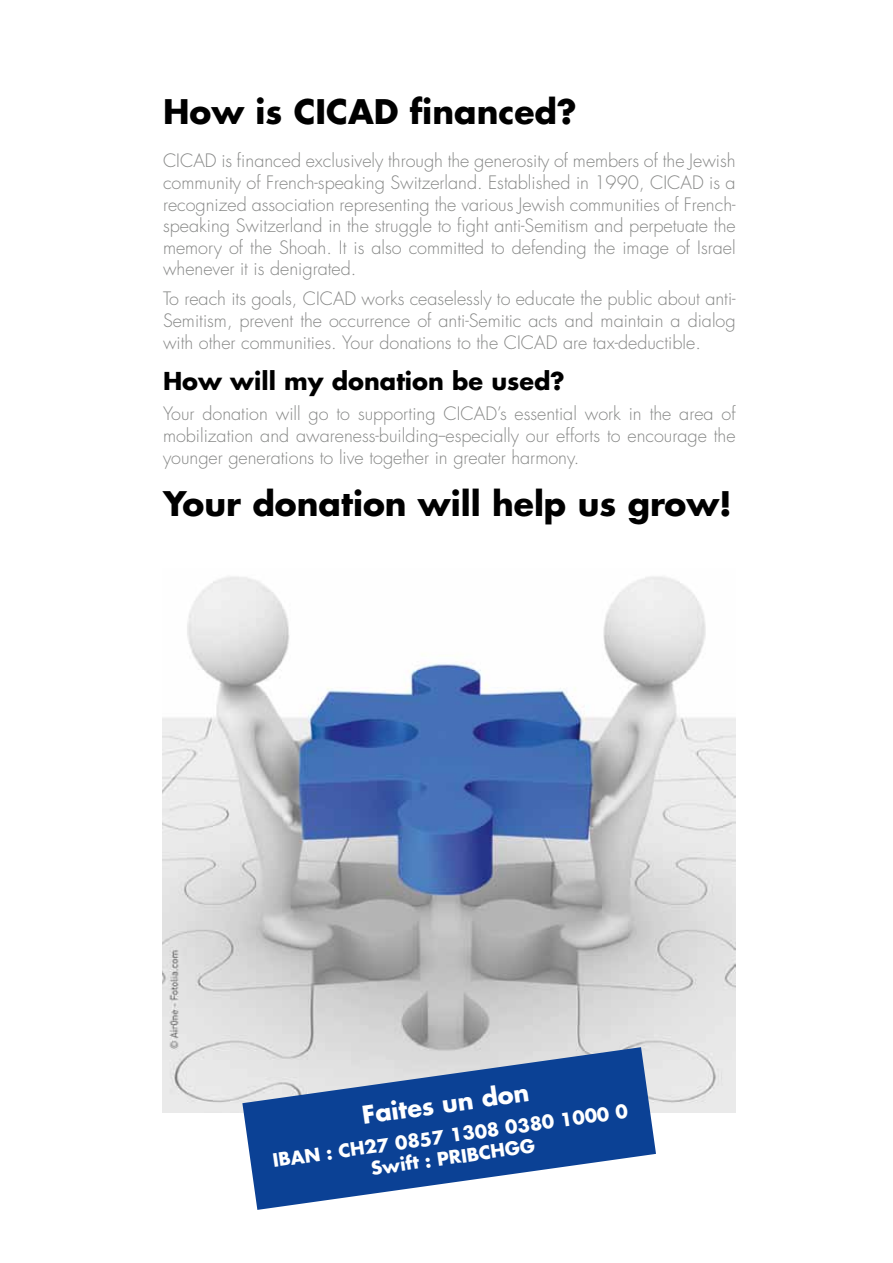
<style>
.page{position:relative;width:893px;height:1263px;background:#fff}
.page>*{position:absolute;margin:0;border:0;box-sizing:border-box;transform-origin:0 0}
.t1{font:700 33px "Futura";color:#000}
.t2{font:700 24px "Futura";color:#000}
.t3{font:700 24px "Futura";color:#fff}
.t4{font:300 18px/21.6px "Futura";color:#868786;text-align:justify}
.t5{font:700 18px/21.6px "Futura";color:#fff;text-align:center}
</style>
<div class="page">
<img style="left:163px;top:576px;width:573px;height:537px">
<svg style="left:242px;top:1047px;width:414px;height:163px;fill:#0b4195"></svg>
<h1 class="t1" style="left:163px;top:90px;width:415px">How is CICAD financed?</h1>
<p class="t4" style="left:163px;top:150px;width:574px">CICAD is financed exclusively through the generosity of members of the Jewish community of French-speaking Switzerland. Established in 1990, CICAD is a recognized association representing the various Jewish communities of French&shy;speaking Switzerland in the struggle to fight anti-Semitism and perpetuate the memory of the Shoah. It is also committed to defending the image of Israel whenever it is denigrated.</p>
<p class="t4" style="left:163px;top:289px;width:574px">To reach its goals, CICAD works ceaselessly to educate the public about anti-Semitism, prevent the occurrence of anti-Semitic acts and maintain a dialog with other communities. Your donations to the CICAD are tax-deductible.</p>
<h2 class="t2" style="left:163px;top:365px;width:403px">How will my donation be used?</h2>
<p class="t4" style="left:163px;top:403px;width:574px">Your donation will go to supporting CICAD’s essential work in the area of mobilization and awareness-building--especially our efforts to encourage the younger generations to live together in greater harmony.</p>
<h1 class="t1" style="left:163px;top:482px;width:570px">Your donation will help us grow!</h1>
<h2 class="t3" style="left:360px;top:1099px;width:170px;rotate:-8deg">Faites un don</h2>
<p class="t5" style="left:271px;top:1149px;width:360px;rotate:-8deg">IBAN : CH27 0857 1308 0380 1000 0<br>Swift : PRIBCHGG</p>
</div>
